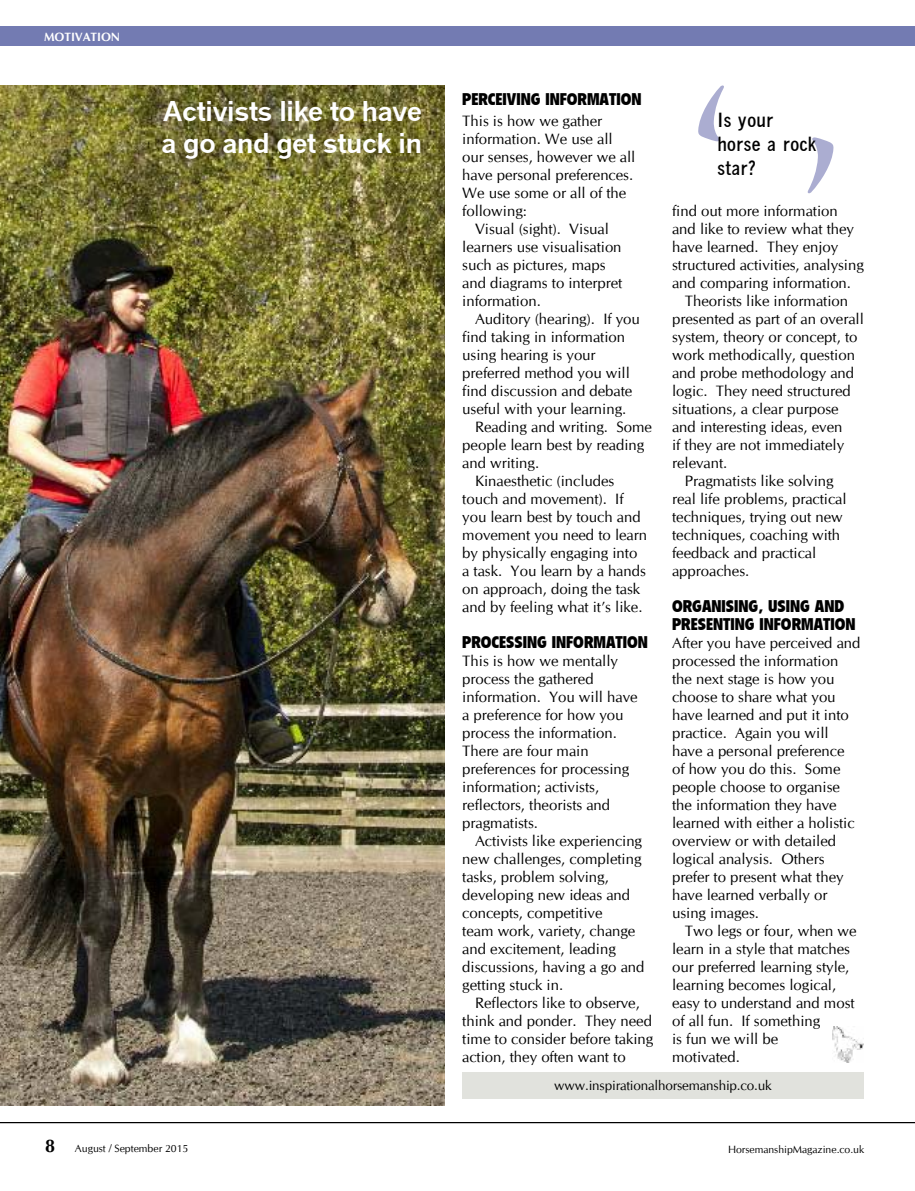
<style>
.page{position:relative;width:915px;height:1191px;background:#fff}
.page>*{position:absolute;margin:0;border:0;box-sizing:border-box;transform-origin:0 0}
.t1{font:26.7px/32.1px "There Sign Text 2";letter-spacing:-.01em;color:#fff}
.t2{font:19.5px/24px "There Sign Text 1";color:#000}
.t3{font:16.5px "There Sign Head 3";color:#000}
.t4{font:15px/18px "CG Omega";color:#000}
.t5{font:13.5px "CG Omega";letter-spacing:-.01em;color:#000}
.t6{font:700 12px "CG Omega";letter-spacing:-.01em;color:#fff}
.t7{font:10.5px "CG Omega";color:#000}
.s1{font-weight:700;font-size:18px}
</style>
<div class="page">
<img style="left:0;top:85px;width:444px;height:1021px">
<div style="left:0;top:26px;width:914px;height:20px;background:#737bb2"></div>
<hr style="left:0;top:1122px;width:914px;height:1px;background:#000">
<img style="left:832px;top:1026px;width:31px;height:36px">
<div style="left:462px;top:1071px;width:401px;height:27px;background:#e1e2dd"></div>
<p class="t6" style="left:44px;top:29px;width:77px">MOTIVATION</p>
<h1 class="t1" style="left:161px;top:96px;width:262px">Activists like to have a go and get stuck in</h1>
<p class="t3" style="left:462px;top:90px;width:181px">PERCEIVING INFORMATION</p>
<p class="t4" style="left:462px;top:112px;width:141px">This is how we gather</p>
<p class="t4" style="left:462px;top:130px;width:152px">information. We use all</p>
<p class="t4" style="left:462px;top:148px;width:175px">our senses, however we all</p>
<p class="t4" style="left:462px;top:166px;width:172px">have personal preferences.</p>
<p class="t4" style="left:462px;top:184px;width:165px">We use some or all of the</p>
<p class="t4" style="left:462px;top:202px;width:66px">following:</p>
<p class="t4" style="left:475px;top:220px;width:135px">Visual (sight). Visual</p>
<p class="t4" style="left:462px;top:238px;width:161px">learners use visualisation</p>
<p class="t4" style="left:462px;top:256px;width:145px">such as pictures, maps</p>
<p class="t4" style="left:462px;top:274px;width:162px">and diagrams to interpret</p>
<p class="t4" style="left:462px;top:292px;width:80px">information.</p>
<p class="t4" style="left:475px;top:310px;width:166px">Auditory (hearing). If you</p>
<p class="t4" style="left:462px;top:328px;width:164px">find taking in information</p>
<p class="t4" style="left:462px;top:346px;width:135px">using hearing is your</p>
<p class="t4" style="left:462px;top:364px;width:169px">preferred method you will</p>
<p class="t4" style="left:462px;top:382px;width:171px">find discussion and debate</p>
<p class="t4" style="left:462px;top:400px;width:165px">useful with your learning.</p>
<p class="t4" style="left:475px;top:418px;width:178px">Reading and writing. Some</p>
<p class="t4" style="left:462px;top:436px;width:183px">people learn best by reading</p>
<p class="t4" style="left:462px;top:454px;width:78px">and writing.</p>
<p class="t4" style="left:475px;top:472px;width:141px">Kinaesthetic (includes</p>
<p class="t4" style="left:462px;top:490px;width:163px">touch and movement). If</p>
<p class="t4" style="left:462px;top:508px;width:180px">you learn best by touch and</p>
<p class="t4" style="left:462px;top:526px;width:186px">movement you need to learn</p>
<p class="t4" style="left:462px;top:544px;width:176px">by physically engaging into</p>
<p class="t4" style="left:462px;top:562px;width:185px">a task. You learn by a hands</p>
<p class="t4" style="left:462px;top:580px;width:180px">on approach, doing the task</p>
<p class="t4" style="left:462px;top:598px;width:182px">and by feeling what it’s like.</p>
<p class="t3" style="left:462px;top:633px;width:187px">PROCESSING INFORMATION</p>
<p class="t4" style="left:462px;top:652px;width:177px">This is how we mentally process the gathered information. You will have a preference for how you process the information.<br>There are four main preferences for processing information; activists, reflectors, theorists and pragmatists.</p>
<p class="t4" style="left:462px;top:832px;width:184px;text-indent:13px">Activists like experiencing new challenges, completing tasks, problem solving, developing new ideas and concepts, competitive<br>team work, variety, change and excitement, leading discussions, having a go and getting stuck in.</p>
<p class="t4" style="left:462px;top:994px;width:193px;text-indent:13px">Reflectors like to observe, think and ponder. They need time to consider before taking action, they often want to</p>
<h2 class="t2" style="left:716px;top:108px;width:101px">Is your horse a rock star?</h2>
<p class="t4" style="left:671px;top:202px;width:167px">find out more information</p>
<p class="t4" style="left:671px;top:220px;width:183px">and like to review what they</p>
<p class="t4" style="left:671px;top:238px;width:168px">have learned. They enjoy</p>
<p class="t4" style="left:671px;top:256px;width:193px">structured activities, analysing</p>
<p class="t4" style="left:671px;top:274px;width:180px">and comparing information.</p>
<p class="t4" style="left:684px;top:292px;width:165px">Theorists like information</p>
<p class="t4" style="left:671px;top:310px;width:193px">presented as part of an overall</p>
<p class="t4" style="left:671px;top:328px;width:187px">system, theory or concept, to</p>
<p class="t4" style="left:671px;top:346px;width:184px">work methodically, question</p>
<p class="t4" style="left:671px;top:364px;width:183px">and probe methodology and</p>
<p class="t4" style="left:671px;top:382px;width:180px">logic. They need structured</p>
<p class="t4" style="left:671px;top:400px;width:168px">situations, a clear purpose</p>
<p class="t4" style="left:671px;top:418px;width:172px">and interesting ideas, even</p>
<p class="t4" style="left:671px;top:436px;width:173px">if they are not immediately</p>
<p class="t4" style="left:671px;top:454px;width:57px">relevant.</p>
<p class="t4" style="left:684px;top:472px;width:150px">Pragmatists like solving</p>
<p class="t4" style="left:671px;top:490px;width:176px">real life problems, practical</p>
<p class="t4" style="left:671px;top:508px;width:172px">techniques, trying out new</p>
<p class="t4" style="left:671px;top:526px;width:170px">techniques, coaching with</p>
<p class="t4" style="left:671px;top:544px;width:145px">feedback and practical</p>
<p class="t4" style="left:671px;top:562px;width:79px">approaches.</p>
<p class="t3" style="left:671px;top:597px;width:20px">ORGANISING</p>
<p class="t3" style="left:758px;top:597px;width:19px">, USING</p>
<p class="t3" style="left:814px;top:597px;width:31px">AN D</p>
<p class="t3" style="left:671px;top:615px;width:10px">PRESENTING</p>
<p class="t3" style="left:759px;top:615px;width:10px">INFORMATION</p>
<p class="t4" style="left:671px;top:634px;width:190px">After you have perceived and processed the information the next stage is how you choose to share what you have learned and put it into practice. Again you will have a personal preference of how you do this. Some people choose to organise the information they have learned with either a holistic overview or with detailed logical analysis. Others prefer to present what they have learned verbally or using images.</p>
<p class="t4" style="left:671px;top:922px;width:186px;text-indent:13px">Two legs or four, when we learn in a style that matches our preferred learning style, learning becomes logical, easy to understand and most of all fun. If something<br>is fun we will be<br>motivated.</p>
<p class="t5" style="left:554px;top:1077px;width:219px">www.inspirationalhorsemanship.co.uk</p>
<p class="t7" style="left:45px;top:1141px;width:145px"><span class="s1">8</span> August / September 2015</p>
<p class="t7" style="left:727px;top:1142px;width:138px">HorsemanshipMagazine.co.uk</p>
</div>
